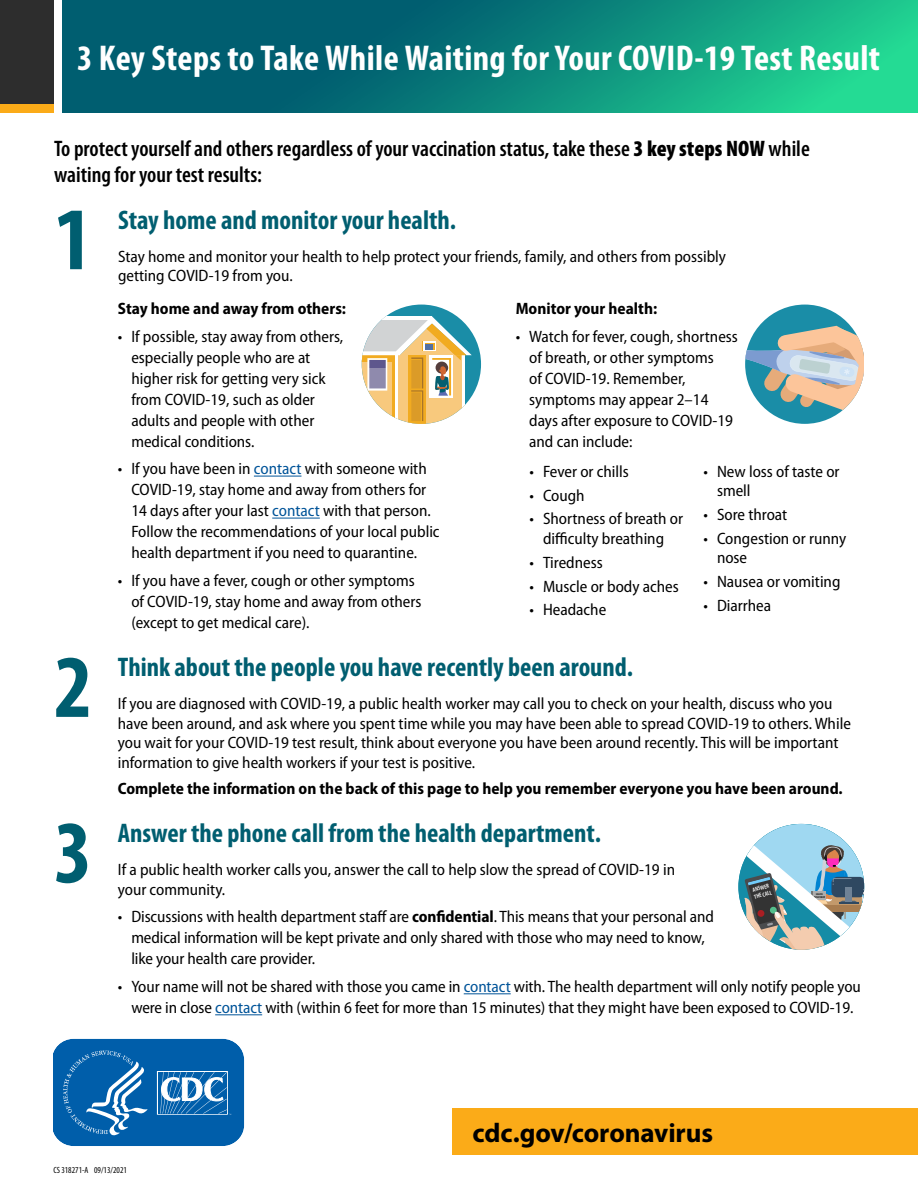
<style>
.page{position:relative;width:918px;height:1188px;background:#fff}
.page>*{position:absolute;margin:0;border:0;box-sizing:border-box;transform-origin:0 0}
.Steps{font:700 condensed 90px "Myriad Pro";color:#005e70}
.H1_BOLD_WHITE{font:700 condensed 36px "Myriad Pro";letter-spacing:.01em;color:#fff}
.H2_headers__with_mai{font:700 condensed 27px "Myriad Pro";color:#005e70}
.cdc_gov_coronavirus{font:700 27px "Myriad Pro";letter-spacing:-.005em;color:#000}
.H2A{font:600 condensed 22.5px/25.5px "Myriad Pro";color:#000}
.p_myriad_LAST{font:semi-condensed 16.5px/21px "Myriad Pro";color:#000}
.p_myriad{font:semi-condensed 16.5px/19.5px "Myriad Pro";color:#000}
.p_myriad-2{font:700 semi-condensed 16.5px "Myriad Pro";color:#000}
.p_myriad_LAST-2{font:700 semi-condensed 16.5px "Myriad Pro";color:#000}
.t1{font:condensed 9px "Myriad Pro";color:#000}
.t2{font:600 condensed 6px/7.2px "Myriad Pro";color:#fff}
.t3{font:600 condensed 2.7px/3.2px "Myriad Pro";color:#000;text-align:center}
.s1{font-weight:900}
.s2{color:#005499}
.s3{font-weight:700}
</style>
<div class="page">
<div style="left:0;top:0;width:54px;height:104px;background:#2d2d2d"></div>
<div style="left:0;top:104px;width:54px;height:8px;background:#fbab18"></div>
<svg style="left:62px;top:0;width:856px;height:112px;background:#0b867b"></svg>
<hr style="left:254px;top:476px;width:48px;height:1px;background:#005499">
<hr style="left:272px;top:518px;width:48px;height:1px;background:#005499">
<div style="left:362px;top:305px;width:119px;height:119px;background:#1a8da7;border-radius:50%"></div>
<svg style="left:403px;top:421px;width:36px;height:3px"></svg>
<hr style="left:392px;top:355px;width:3px;height:68px;background:#f1ab21">
<div style="left:408px;top:356px;width:18px;height:68px;background:#f1ab21"></div>
<svg style="left:362px;top:316px;width:110px;height:105px"></svg>
<div style="left:745px;top:305px;width:119px;height:119px;background:#1a8da7;border-radius:50%"></div>
<svg style="left:745px;top:318px;width:119px;height:106px"></svg>
<hr style="left:464px;top:993px;width:47px;height:1px;background:#005499">
<hr style="left:215px;top:1014px;width:47px;height:1px;background:#005499">
<svg style="left:738px;top:824px;width:127px;height:126px"></svg>
<svg style="left:53px;top:1038px;width:192px;height:108px;background:#2374b5"></svg>
<div style="left:453px;top:1108px;width:465px;height:47px;background:#fbab18"></div>
<h1 class="H1_BOLD_WHITE" style="left:77px;top:38px;width:805px">3 Key Steps to Take While Waiting for Your COVID-19 Test Result</h1>
<h2 class="H2A" style="left:54px;top:136px;width:757px">To protect yourself and others regardless of your vaccination status, take these <span class="s1">3 key steps NOW</span> while waiting for your test results:</h2>
<h2 class="Steps" style="left:54px;top:190px;width:40px">1</h2>
<h2 class="H2_headers__with_mai" style="left:118px;top:205px;width:340px">Stay home and monitor your health.</h2>
<p class="p_myriad" style="left:118px;top:247px;width:610px">Stay home and monitor your health to help protect your friends, family, and others from possibly getting COVID-19 from you.</p>
<p class="p_myriad_LAST-2" style="left:118px;top:299px;width:230px">Stay home and away from others:</p>
<p class="p_myriad_LAST" style="left:131px;top:326px;width:213px;text-indent:-14px">• If possible, stay away from others, especially people who are at higher risk for getting very sick from COVID-19, such as older adults and people with other medical conditions.</p>
<p class="p_myriad_LAST" style="left:131px;top:459px;width:310px;text-indent:-14px">• If you have been in <span class="s2">contact</span> with someone with COVID-19, stay home and away from others for 14 days after your last <span class="s2">contact</span> with that person.<br>Follow the recommendations of your local public health department if you need to quarantine.</p>
<p class="p_myriad_LAST" style="left:131px;top:571px;width:292px;text-indent:-14px">• If you have a fever, cough or other symptoms of COVID-19, stay home and away from others (except to get medical care).</p>
<p class="p_myriad_LAST-2" style="left:516px;top:299px;width:143px">Monitor your health:</p>
<p class="p_myriad_LAST" style="left:529px;top:326px;width:210px;text-indent:-14px">• Watch for fever, cough, shortness of breath, or other symptoms<br>of COVID-19. Remember, symptoms may appear 2–14 days after exposure to COVID-19 and can include:</p>
<p class="p_myriad_LAST" style="left:530px;top:461px;width:101px">• Fever or chills</p>
<p class="p_myriad_LAST" style="left:530px;top:485px;width:57px">• Cough</p>
<p class="p_myriad_LAST" style="left:530px;top:510px;width:155px;line-height:19.5px;text-align:center">• Shortness of breath or difficulty breathing</p>
<p class="p_myriad_LAST" style="left:530px;top:552px;width:75px">• Tiredness</p>
<p class="p_myriad_LAST" style="left:530px;top:576px;width:151px">• Muscle or body aches</p>
<p class="p_myriad_LAST" style="left:530px;top:600px;width:78px">• Headache</p>
<p class="p_myriad_LAST" style="left:717px;top:462px;width:124px;line-height:19.5px;text-indent:-14px">• New loss of taste or smell</p>
<p class="p_myriad_LAST" style="left:704px;top:504px;width:85px">• Sore throat</p>
<p class="p_myriad_LAST" style="left:717px;top:529px;width:131px;line-height:19.5px;text-indent:-14px">• Congestion or runny nose</p>
<p class="p_myriad_LAST" style="left:704px;top:572px;width:138px">• Nausea or vomiting</p>
<p class="p_myriad_LAST" style="left:704px;top:595px;width:69px">• Diarrhea</p>
<h2 class="Steps" style="left:54px;top:637px;width:40px">2</h2>
<h2 class="H2_headers__with_mai" style="left:118px;top:653px;width:517px">Think about the people you have recently been around.</h2>
<p class="p_myriad_LAST" style="left:118px;top:695px;width:735px;line-height:19.5px">If you are diagnosed with COVID-19, a public health worker may call you to check on your health, discuss who you have been around, and ask where you spent time while you may have been able to spread COVID-19 to others. While you wait for your COVID-19 test result, think about everyone you have been around recently. This will be important information to give health workers if your test is positive.</p>
<p class="p_myriad-2" style="left:118px;top:779px;width:726px">Complete the information on the back of this page to help you remember everyone you have been around.</p>
<h2 class="Steps" style="left:54px;top:803px;width:40px">3</h2>
<h2 class="H2_headers__with_mai" style="left:118px;top:818px;width:485px">Answer the phone call from the health department.</h2>
<p class="p_myriad_LAST" style="left:118px;top:860px;width:559px;line-height:19.5px">If a public health worker calls you, answer the call to help slow the spread of COVID-19 in your community.</p>
<p class="p_myriad_LAST" style="left:131px;top:907px;width:584px;text-indent:-14px">• Discussions with health department staff are <span class="s3">confidential</span>. This means that your personal and medical information will be kept private and only shared with those who may need to know, like your health care provider.</p>
<p class="p_myriad_LAST" style="left:118px;top:977px;width:745px;text-align:center">• Your name will not be shared with those you came in <span class="s2">contact</span> with. The health department will only notify people you were in close <span class="s2">contact</span> with (within 6 feet for more than 15 minutes) that they might have been exposed to COVID-19.</p>
<p class="t2" style="left:752px;top:886px;width:19px;rotate:-15deg">ANSWER<br>THE CALL</p>
<p class="t3" style="left:814px;top:892px;width:13px">HEALTH<br>DEPARTMENT</p>
<p class="t1" style="left:53px;top:1165px;width:75px">CS 318271-A 09/13/2021</p>
<p class="cdc_gov_coronavirus" style="left:472px;top:1118px;width:242px">cdc.gov/coronavirus</p>
</div>
